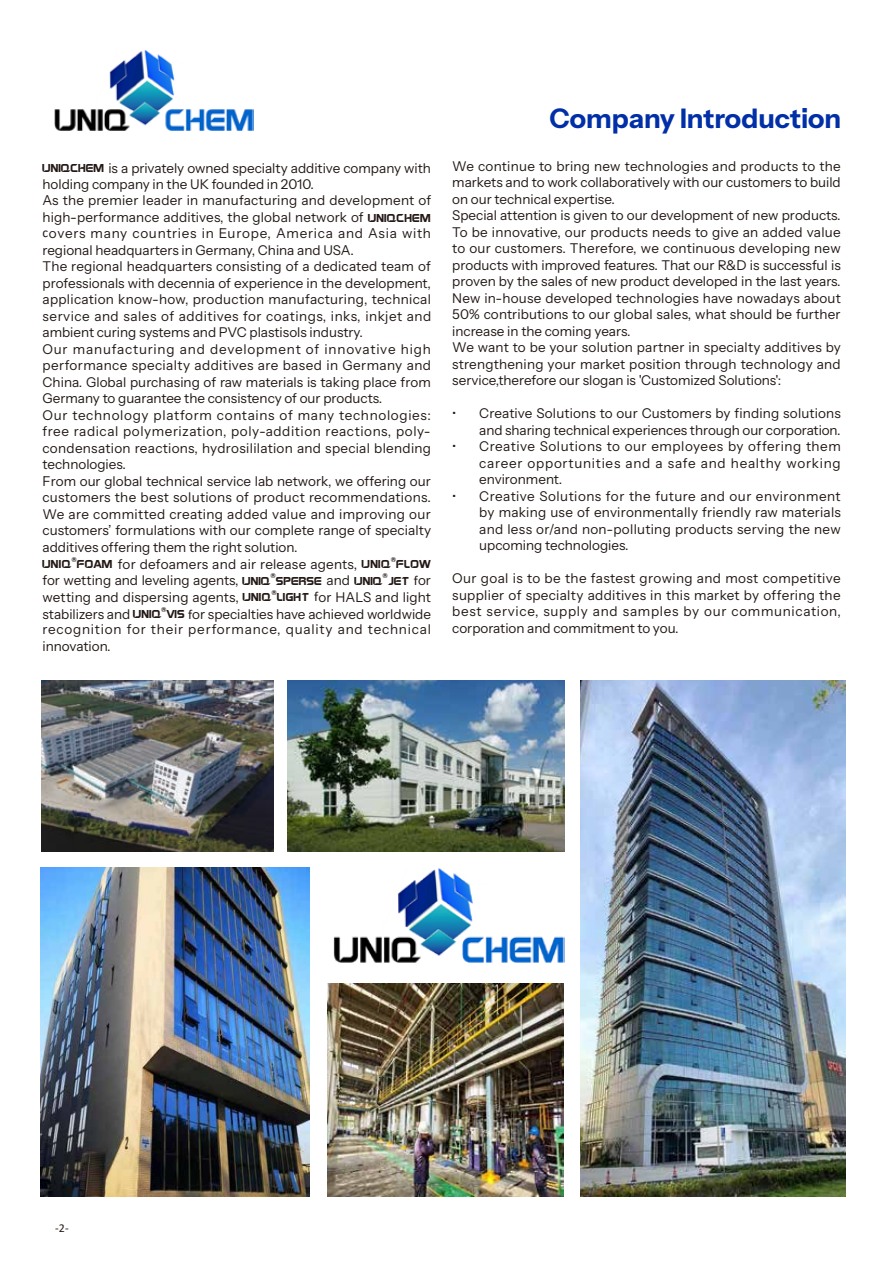
<style>
.page{position:relative;width:893px;height:1263px;background:#fff}
.page>*{position:absolute;margin:0;border:0;box-sizing:border-box;transform-origin:0 0}
.t1{font:700 27px "Instrument Sans";color:#002fa7}
.t2{font:13.5px/16.5px "Instrument Sans";letter-spacing:.01em;color:#231916}
.t3{font:13.5px/16.5px "Instrument Sans";letter-spacing:.06em;color:#231916}
.t4{font:12px "Calibri";color:#231916}
.t5{font:7.8px "Gayatri";color:#231916}
.s1{font-family:"Gayatri"}
.s2{font-family:"Calibri"}
</style>
<div class="page">
<img style="left:54px;top:50px;width:199px;height:81px">
<img style="left:41px;top:680px;width:233px;height:172px">
<img style="left:288px;top:680px;width:277px;height:172px">
<img style="left:41px;top:867px;width:268px;height:329px">
<img style="left:333px;top:868px;width:232px;height:95px">
<img style="left:327px;top:984px;width:237px;height:212px">
<img style="left:580px;top:680px;width:265px;height:516px">
<p class="t2" style="left:43px;top:160px;width:390px"><span class="s1">UNIQCHEM</span> is a privately owned specialty additive company with holding company in the UK founded in 2010.<br>As the premier leader in manufacturing and development of high-performance additives, the global network of <span class="s1">UNIQCHEM</span></p>
<p class="t2" style="left:43px;top:225px;width:390px"><span class="s2">c</span>overs many countries in Europe, America and Asia with regional headquarters in Germany, China and USA.<br>The regional headquarters consisting of a dedicated team of professionals with decennia of experience in the development, application know-how, production manufacturing, technical service and sales of additives for coatings, inks, inkjet and ambient curing systems and PVC plastisols industry.<br>Our manufacturing and development of innovative high performance specialty additives are based in Germany and China. Global purchasing of raw materials is taking place from Germany to guarantee the consistency of our products.<br>Our technology platform contains of many technologies: free radical polymerization, poly-addition reactions, poly&shy;condensation reactions, hydrosililation and special blending technologies.<br>From our global technical service lab network, we offering our customers the best solutions of product recommendations.<br>We are committed creating added value and improving our customers’ formulations with our complete range of specialty additives offering them the right solution.<br><span class="s1">UNIQ FOAM</span> for defoamers and air release agents, <span class="s1">UNIQ FLOW</span></p>
<p class="t5" style="left:72px;top:557px;width:7px">®</p>
<p class="t5" style="left:391px;top:557px;width:7px">®</p>
<p class="t2" style="left:43px;top:572px;width:390px">for wetting and leveling agents, <span class="s1">UNIQ SPERSE</span> and <span class="s1">UNIQ JET</span> <span class="s2">f</span>or</p>
<p class="t5" style="left:271px;top:573px;width:7px">®</p>
<p class="t5" style="left:383px;top:573px;width:7px">®</p>
<p class="t2" style="left:43px;top:589px;width:390px">wetting and dispersing agents, <span class="s1">UNIQ LIGHT</span> <span class="s2">f</span>or HALS and light</p>
<p class="t5" style="left:272px;top:590px;width:7px">®</p>
<p class="t2" style="left:43px;top:606px;width:390px">stabilizers and <span class="s1">UNIQ VIS</span> <span class="s2">f</span>or specialties have achieved worldwide</p>
<p class="t5" style="left:162px;top:607px;width:7px">®</p>
<p class="t3" style="left:43px;top:621px;width:390px">recognition for their performance, quality and technical innovation.</p>
<h1 class="t1" style="left:550px;top:102px;width:293px">Company Introduction</h1>
<p class="t2" style="left:452px;top:158px;width:390px">We continue to bring new technologies and products to the markets and to work collaboratively with our customers to build on our technical expertise.<br>Special attention is given to our development of new products.<br>To be innovative, our products needs to give an added value to our customers. Therefore, we continuous developing new products with improved features. That our R&amp;D is successful is proven by the sales of new product developed in the last years.<br>New in-house developed technologies have nowadays about 50% contributions to our global sales, what should be further increase in the coming years.<br>We want to be your solution partner in specialty additives by strengthening your market position through technology and service,therefore our slogan is 'Customized Solutions':</p>
<p class="t2" style="left:452px;top:405px;width:390px;text-align:right">• Creative Solutions to our Customers by finding solutions and sharing technical experiences through our corporation.</p>
<p class="t2" style="left:479px;top:438px;width:363px;text-align:justify;text-indent:-27px">• Creative Solutions to our employees by offering them career opportunities and a safe and healthy working environment.</p>
<p class="t2" style="left:479px;top:488px;width:363px;text-align:justify;text-indent:-27px">• Creative Solutions for the future and our environment by making use of environmentally friendly raw materials and less or/and non-polluting products serving the new upcoming technologies.</p>
<p class="t2" style="left:452px;top:570px;width:390px;text-align:justify">Our goal is to be the fastest growing and most competitive supplier of specialty additives in this market by offering the best service, supply and samples by our communication, corporation and commitment to you.</p>
<p class="t4" style="left:55px;top:1220px;width:15px">-2-</p>
</div>
